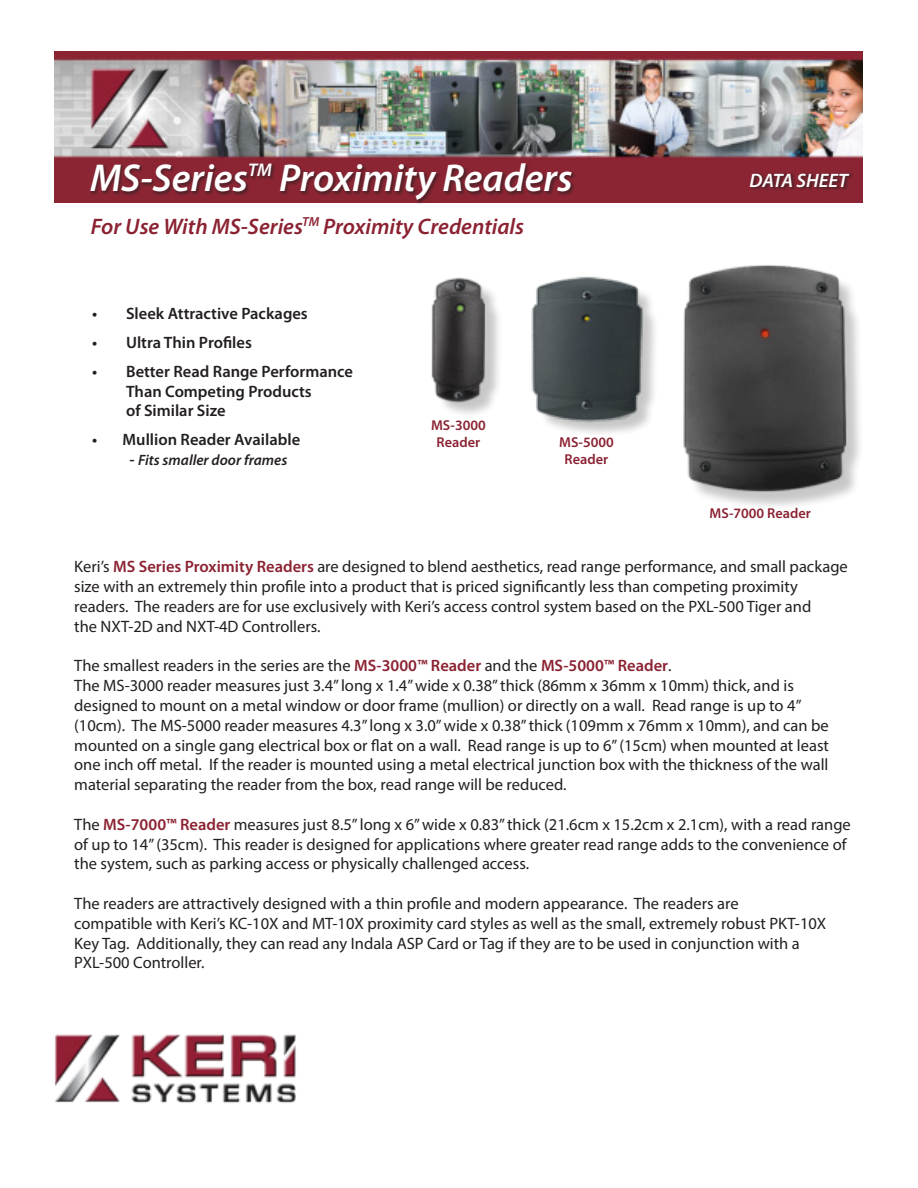
<style>
.page{position:relative;width:918px;height:1188px;background:#fff}
.page>*{position:absolute;margin:0;border:0;box-sizing:border-box;transform-origin:0 0}
.t1{font:italic 600 39px "Myriad Pro";color:#fff}
.t2{font:italic 600 22.5px "Myriad Pro";color:#8b2232}
.t3{font:italic 600 19.5px "Myriad Pro";color:#fff}
.t4{font:16.5px/19.8px "Myriad Pro";color:#231f20}
.t5{font:600 16.5px/19.8px "Myriad Pro";color:#231f20}
.t6{font:italic 600 15px "Myriad Pro";color:#231f20}
.t7{font:600 14.25px/17.2px "Myriad Pro";color:#8b2232;text-align:center}
.s1{font-style:normal;font-size:16.5px}
.s2{font-weight:600;color:#8b2232}
</style>
<div class="page">
<img style="left:54px;top:1034px;width:242px;height:69px">
<img style="left:54px;top:51px;width:809px;height:151px">
<div style="left:90px;top:164px;width:763px;height:40px;background:#231f20;opacity:.5"></div>
<div style="left:435px;top:281px;width:68px;height:138px;background:#231f20;opacity:.25"></div>
<img style="left:431px;top:277px;width:61px;height:131px">
<img style="left:531px;top:276px;width:124px;height:158px">
<div style="left:686px;top:268px;width:179px;height:243px;background:#231f20;opacity:.25"></div>
<img style="left:683px;top:265px;width:182px;height:237px">
<h1 class="t1" style="left:90px;top:163px;width:484px">MS-Series<sup>TM</sup> Proximity Readers</h1>
<p class="t3" style="left:750px;top:173px;width:100px">DATA SHEET</p>
<h2 class="t2" style="left:91px;top:218px;width:435px">For Use With MS-Series<sup>TM</sup> Proximity Credentials</h2>
<p class="t5" style="left:92px;top:305px;width:217px">• Sleek Attractive Packages</p>
<p class="t5" style="left:92px;top:334px;width:161px">• Ultra Thin Profiles</p>
<p class="t5" style="left:126px;top:363px;width:228px;text-indent:-34px">• Better Read Range Performance<br>Than Competing Products<br>of Similar Size</p>
<p class="t5" style="left:92px;top:431px;width:210px">• Mullion Reader Available</p>
<p class="t6" style="left:129px;top:454px;width:159px"><span class="s1">-</span> Fits smaller door frames</p>
<p class="t7" style="left:431px;top:418px;width:56px">MS-3000<br>Reader</p>
<p class="t7" style="left:559px;top:434px;width:56px">MS-5000<br>Reader</p>
<p class="t7" style="left:710px;top:506px;width:103px">MS-7000 Reader</p>
<p class="t4" style="left:74px;top:558px;width:775px">Keri’s <span class="s2">MS Series Proximity Readers</span> are designed to blend aesthetics, read range performance, and small package size with an extremely thin profile into a product that is priced significantly less than competing proximity readers. The readers are for use exclusively with Keri’s access control system based on the PXL-500 Tiger and<br>the NXT-2D and NXT-4D Controllers.</p>
<p class="t4" style="left:74px;top:657px;width:756px">The smallest readers in the series are the <span class="s2">MS-3000™ Reader</span> and the <span class="s2">MS-5000™ Reader</span>.<br>The MS-3000 reader measures just 3.4” long x 1.4” wide x 0.38” thick (86mm x 36mm x 10mm) thick, and is designed to mount on a metal window or door frame (mullion) or directly on a wall. Read range is up to 4” (10cm). The MS-5000 reader measures 4.3” long x 3.0” wide x 0.38” thick (109mm x 76mm x 10mm), and can be mounted on a single gang electrical box or flat on a wall. Read range is up to 6” (15cm) when mounted at least one inch off metal. If the reader is mounted using a metal electrical junction box with the thickness of the wall material separating the reader from the box, read range will be reduced.</p>
<p class="t4" style="left:74px;top:816px;width:778px">The <span class="s2">MS-7000™ Reader</span> measures just 8.5” long x 6” wide x 0.83” thick (21.6cm x 15.2cm x 2.1cm), with a read range of up to 14” (35cm). This reader is designed for applications where greater read range adds to the convenience of the system, such as parking access or physically challenged access.</p>
<p class="t4" style="left:74px;top:895px;width:754px">The readers are attractively designed with a thin profile and modern appearance. The readers are<br>compatible with Keri’s KC-10X and MT-10X proximity card styles as well as the small, extremely robust PKT-10X Key Tag. Additionally, they can read any Indala ASP Card or Tag if they are to be used in conjunction with a PXL-500 Controller.</p>
</div>
